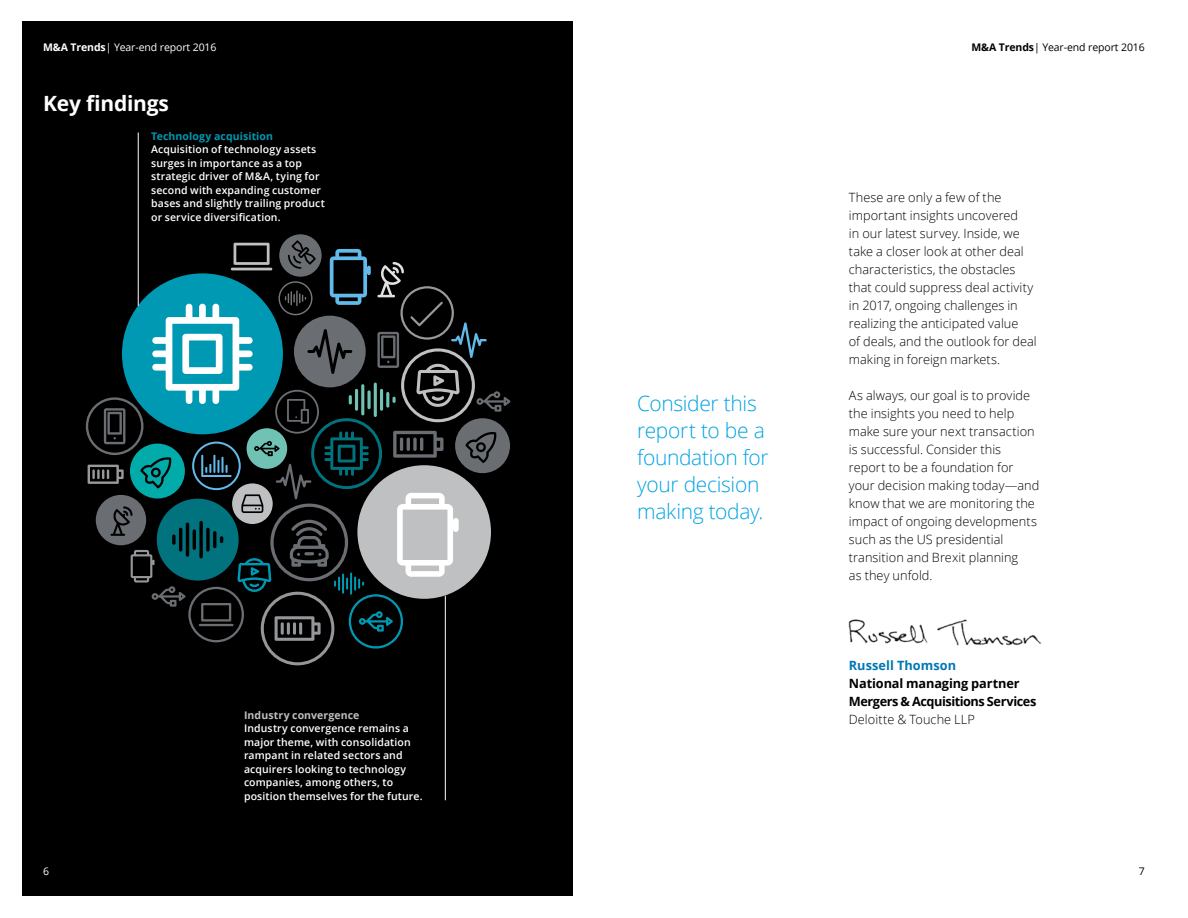
<style>
.page{position:relative;width:1188px;height:918px;background:#fff}
.page>*{position:absolute;margin:0;border:0;box-sizing:border-box;transform-origin:0 0}
.t1{font:300 21px/27px "Open Sans";letter-spacing:-.015em;color:#00a3e2}
.t2{font:700 21px "Open Sans";letter-spacing:-.01em;color:#fff}
.t3{font:300 12.75px/18px "Open Sans";letter-spacing:.005em;color:#000}
.t4{font:700 12.75px/18px "Open Sans";letter-spacing:-.025em;color:#000}
.t5{font:700 12.75px "Open Sans";letter-spacing:.005em;color:#0077b3}
.t6{font:600 10.5px/13.5px "Open Sans";letter-spacing:.01em;color:#fff}
.t7{font:10.5px "Open Sans";letter-spacing:-.01em;color:#000}
.t8{font:10.5px "Open Sans";letter-spacing:-.01em;color:#fff}
.t9{font:700 10.5px "Open Sans";letter-spacing:.01em;color:#0099b3}
.t10{font:700 10.5px "Open Sans";letter-spacing:.01em;color:#bfc0c1}
.s1{font-weight:700}
</style>
<div class="page">
<div style="left:22px;top:22px;width:550px;height:874px;background:#000"></div>
<svg style="left:86px;top:234px;width:424px;height:431px"></svg>
<img style="left:848px;top:619px;width:193px;height:27px">
<hr style="left:138px;top:133px;width:1px;height:173px;background:#fff">
<hr style="left:445px;top:596px;width:1px;height:204px;background:#fff">
<p class="t8" style="left:43px;top:40px;width:175px"><span class="s1">M&amp;A Trends</span>| Year-end report 2016</p>
<h1 class="t2" style="left:43px;top:89px;width:127px">Key findings</h1>
<p class="t9" style="left:151px;top:129px;width:123px">Technology acquisition</p>
<p class="t6" style="left:151px;top:143px;width:175px">Acquisition of technology assets surges in importance as a top strategic driver of M&amp;A, tying for second with expanding customer bases and slightly trailing product or service diversification.</p>
<p class="t10" style="left:244px;top:707px;width:117px">Industry convergence</p>
<p class="t6" style="left:244px;top:721px;width:180px">Industry convergence remains a major theme, with consolidation rampant in related sectors and acquirers looking to technology companies, among others, to position themselves for the future.</p>
<h1 class="t1" style="left:637px;top:389px;width:133px">Consider this report to be a foundation for your decision making today.</h1>
<p class="t7" style="left:972px;top:40px;width:175px"><span class="s1">M&amp;A Trends</span>| Year-end report 2016</p>
<p class="t3" style="left:849px;top:188px;width:189px">These are only a few of the important insights uncovered<br>in our latest survey. Inside, we take a closer look at other deal characteristics, the obstacles that could suppress deal activity in 2017, ongoing challenges in realizing the anticipated value<br>of deals, and the outlook for deal making in foreign markets.</p>
<p class="t3" style="left:849px;top:386px;width:192px">As always, our goal is to provide the insights you need to help make sure your next transaction is successful. Consider this report to be a foundation for your decision making today—and know that we are monitoring the impact of ongoing developments such as the US presidential transition and Brexit planning<br>as they unfold.</p>
<p class="t5" style="left:849px;top:656px;width:109px">Russell Thomson</p>
<p class="t4" style="left:849px;top:674px;width:189px">National managing partner<br>Mergers &amp; Acquisitions Services</p>
<p class="t3" style="left:849px;top:710px;width:128px">Deloitte &amp; Touche LLP</p>
<p class="t8" style="left:43px;top:864px;width:8px">6</p>
<p class="t7" style="left:1139px;top:864px;width:8px">7</p>
</div>
